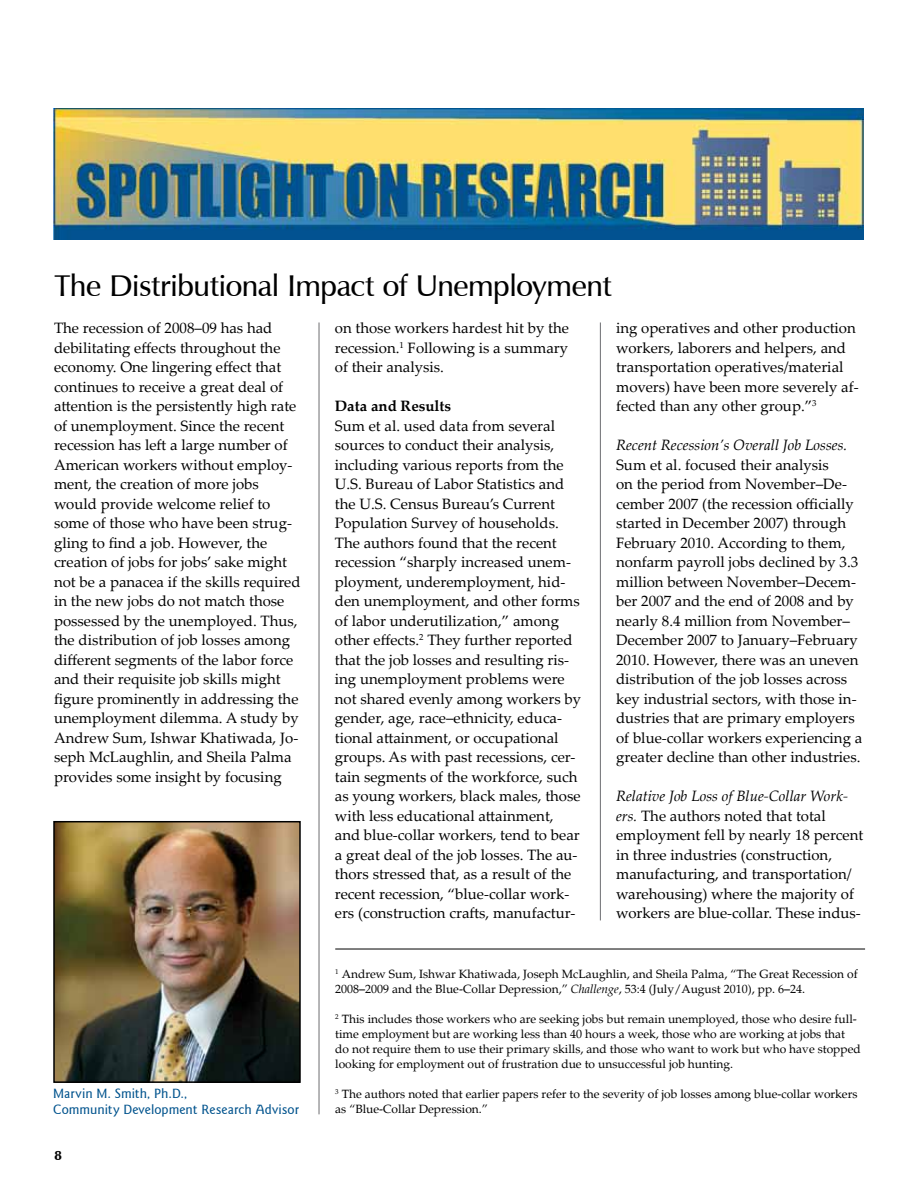
<style>
.page{position:relative;width:918px;height:1188px;background:#fff}
.page>*{position:absolute;margin:0;border:0;box-sizing:border-box;transform-origin:0 0}
.t1{font:600 30px "Zapf Humanist 601 BT";letter-spacing:-.015em;color:#000}
.t2{font:15px/19.5px "Palatino Linotype";color:#000}
.t3{font:italic 15px "Palatino Linotype";color:#000}
.t4{font:700 15px "Palatino Linotype";color:#000}
.t5{font:500 13.5px/16.2px "Goudy Sans IT Cby BT";color:#00538d}
.t6{font:900 13.5px "Zapf Humanist 601 BT";color:#000}
.t7{font:12px/15px "Palatino";color:#000}
.s1{font-style:italic}
</style>
<div class="page">
<hr style="left:600px;top:322px;width:1px;height:598px;background:#6d6e71">
<hr style="left:319px;top:322px;width:1px;height:792px;background:#6d6e71">
<hr style="left:335px;top:949px;width:530px;height:1px;background:#000">
<img style="left:54px;top:108px;width:810px;height:131px">
<img style="left:56px;top:824px;width:242px;height:256px">
<div style="left:53px;top:821px;width:248px;height:262px;border:2px solid #000"></div>
<h1 class="t1" style="left:54px;top:267px;width:559px">The Distributional Impact of Unemployment</h1>
<p class="t2" style="left:54px;top:318px;width:248px">The recession of 2008–09 has had debilitating effects throughout the economy. One lingering effect that continues to receive a great deal of attention is the persistently high rate of unemployment. Since the recent recession has left a large number of American workers without employ&shy;ment, the creation of more jobs would provide welcome relief to some of those who have been strug&shy;gling to find a job. However, the creation of jobs for jobs’ sake might not be a panacea if the skills required in the new jobs do not match those possessed by the unemployed. Thus, the distribution of job losses among different segments of the labor force and their requisite job skills might figure prominently in addressing the unemployment dilemma. A study by Andrew Sum, Ishwar Khatiwada, Jo&shy;seph McLaughlin, and Sheila Palma provides some insight by focusing</p>
<p class="t2" style="left:335px;top:318px;width:236px;text-align:justify">on those workers hardest hit by the recession.<sup>1</sup> Following is a summary of their analysis.</p>
<p class="t2" style="left:616px;top:318px;width:244px">ing operatives and other production workers, laborers and helpers, and transportation operatives/material movers) have been more severely af&shy;fected than any other group.”<sup>3</sup></p>
<p class="t3" style="left:616px;top:435px;width:233px">Recent Recession’s Overall Job Losses.</p>
<p class="t2" style="left:616px;top:455px;width:248px">Sum et al. focused their analysis<br>on the period from November–De&shy;cember 2007 (the recession officially started in December 2007) through February 2010. According to them, nonfarm payroll jobs declined by 3.3 million between November–Decem&shy;ber 2007 and the end of 2008 and by nearly 8.4 million from November– December 2007 to January–February 2010. However, there was an uneven distribution of the job losses across key industrial sectors, with those in&shy;dustries that are primary employers of blue-collar workers experiencing a greater decline than other industries.</p>
<p class="t2" style="left:616px;top:786px;width:249px"><span class="s1">Relative Job Loss of Blue-Collar Work&shy;ers.</span> The authors noted that total employment fell by nearly 18 percent in three industries (construction, manufacturing, and transportation/ warehousing) where the majority of workers are blue-collar. These indus-</p>
<p class="t4" style="left:335px;top:396px;width:118px">Data and Results</p>
<p class="t2" style="left:335px;top:416px;width:248px">Sum et al. used data from several sources to conduct their analysis, including various reports from the U.S. Bureau of Labor Statistics and the U.S. Census Bureau’s Current Population Survey of households.<br>The authors found that the recent recession “sharply increased unem&shy;ployment, underemployment, hid&shy;den unemployment, and other forms of labor underutilization,” among other effects.<sup>2</sup> They further reported that the job losses and resulting ris&shy;ing unemployment problems were not shared evenly among workers by gender, age, race–ethnicity, educa&shy;tional attainment, or occupational groups. As with past recessions, cer&shy;tain segments of the workforce, such as young workers, black males, those with less educational attainment, and blue-collar workers, tend to bear a great deal of the job losses. The au&shy;thors stressed that, as a result of the recent recession, “blue-collar work&shy;ers (construction crafts, manufactur-</p>
<p class="t5" style="left:53px;top:1086px;width:247px">Marvin M. Smith, Ph.D.,<br>Community Development Research Advisor</p>
<p class="t6" style="left:54px;top:1147px;width:9px">8</p>
<p class="t7" style="left:335px;top:966px;width:524px"><sup>1</sup> Andrew Sum, Ishwar Khatiwada, Joseph McLaughlin, and Sheila Palma, “The Great Recession of<br>2008–2009 and the Blue-Collar Depression,” <span class="s1">Challenge</span>, 53:4 (July/August 2010), pp. 6–24.</p>
<p class="t7" style="left:335px;top:1011px;width:527px"><sup>2</sup> This includes those workers who are seeking jobs but remain unemployed, those who desire full&shy;time employment but are working less than 40 hours a week, those who are working at jobs that do not require them to use their primary skills, and those who want to work but who have stopped looking for employment out of frustration due to unsuccessful job hunting.</p>
<p class="t7" style="left:335px;top:1086px;width:524px"><sup>3</sup> The authors noted that earlier papers refer to the severity of job losses among blue-collar workers as “Blue-Collar Depression.”</p>
</div>
